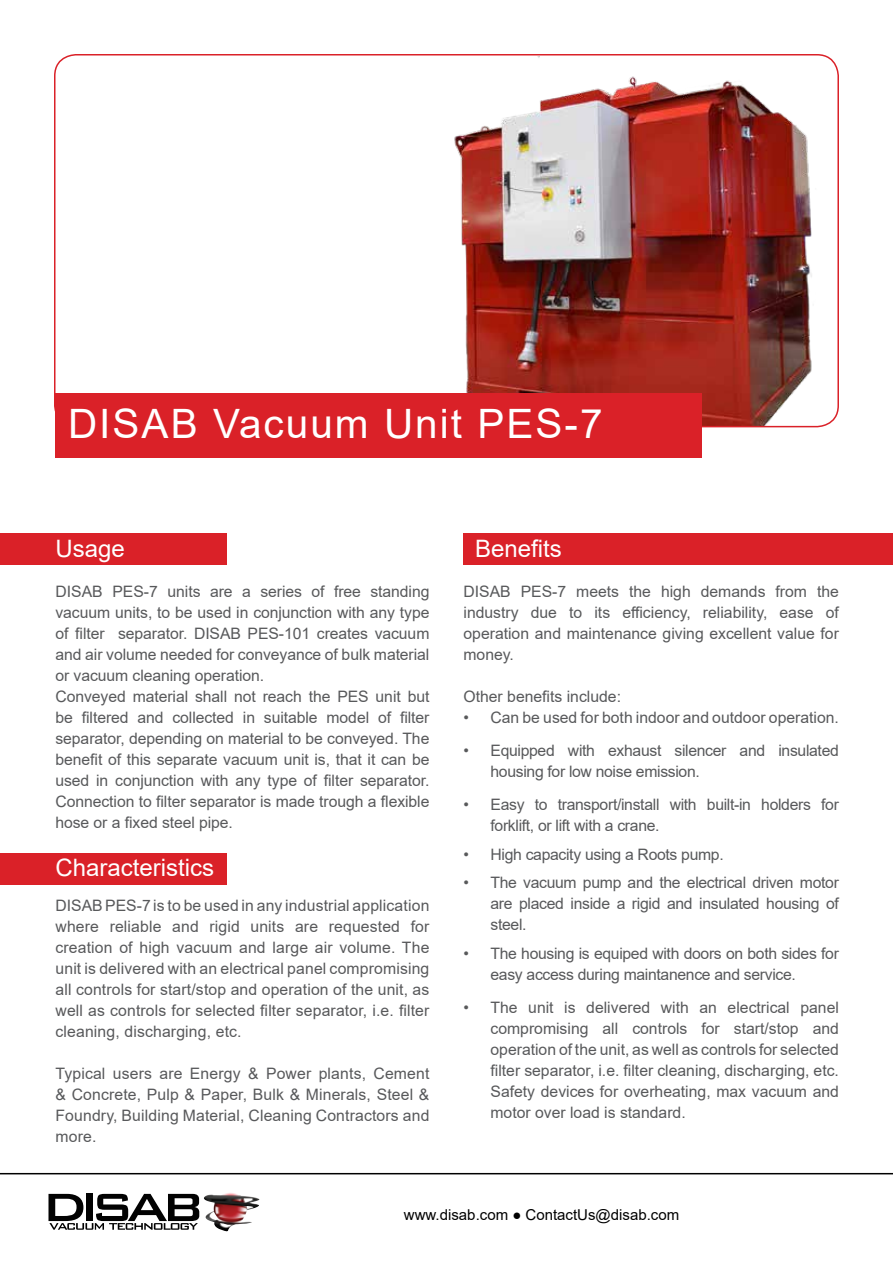
<style>
.page{position:relative;width:893px;height:1263px;background:#fff}
.page>*{position:absolute;margin:0;border:0;box-sizing:border-box;transform-origin:0 0}
.t1{font:40.5px "Arial";letter-spacing:.05em;color:#fff}
.t2{font:24px "Arial";color:#fff}
.t3{font:15.75px/21px "Arial";letter-spacing:-.005em;color:#58595b;text-align:justify}
.t4{font:15px "Arial";color:#000}
</style>
<div class="page">
<img style="left:439px;top:57px;width:385px;height:370px">
<div style="left:55px;top:394px;width:647px;height:64px;background:#da2128"></div>
<div style="left:0;top:534px;width:227px;height:31px;background:#da2128"></div>
<div style="left:0;top:853px;width:227px;height:31px;background:#da2128"></div>
<div style="left:463px;top:534px;width:430px;height:31px;background:#da2128"></div>
<hr style="left:0;top:1173px;width:893px;height:1px;background:#000">
<svg style="left:49px;top:1194px;width:150px;height:36px"></svg>
<img style="left:204px;top:1193px;width:26px;height:11px">
<h1 class="t1" style="left:68px;top:396px;width:536px">DISAB Vacuum Unit PES-7</h1>
<h2 class="t2" style="left:56px;top:532px;width:71px">Usage</h2>
<p class="t3" style="left:56px;top:581px;width:375px;text-align:left">DISAB PES-7 units are a series of free standing vacuum units, to be used in conjunction with any type of filter separator. DISAB PES-101 creates vacuum and air volume needed for conveyance of bulk material or vacuum cleaning operation.<br>Conveyed material shall not reach the PES unit but be filtered and collected in suitable model of filter separator, depending on material to be conveyed. The benefit of this separate vacuum unit is, that it can be used in conjunction with any type of filter separator.<br>Connection to filter separator is made trough a flexible hose or a fixed steel pipe.</p>
<h2 class="t2" style="left:56px;top:851px;width:160px">Characteristics</h2>
<p class="t3" style="left:56px;top:895px;width:375px">DISAB PES-7 is to be used in any industrial application where reliable and rigid units are requested for creation of high vacuum and large air volume. The unit is delivered with an electrical panel compromising all controls for start/stop and operation of the unit, as well as controls for selected filter separator, i.e. filter cleaning, discharging, etc.</p>
<p class="t3" style="left:56px;top:1063px;width:375px">Typical users are Energy &amp; Power plants, Cement &amp; Concrete, Pulp &amp; Paper, Bulk &amp; Minerals, Steel &amp; Foundry, Building Material, Cleaning Contractors and more.</p>
<h2 class="t2" style="left:475px;top:532px;width:88px">Benefits</h2>
<p class="t3" style="left:463px;top:581px;width:377px">DISAB PES-7 meets the high demands from the industry due to its efficiency, reliability, ease of operation and maintenance giving excellent value for money.</p>
<p class="t3" style="left:463px;top:686px;width:159px">Other benefits include:</p>
<p class="t3" style="left:463px;top:707px;width:377px">• Can be used for both indoor and outdoor operation.</p>
<p class="t3" style="left:490px;top:740px;width:350px;text-indent:-27px">• Equipped with exhaust silencer and insulated housing for low noise emission.</p>
<p class="t3" style="left:490px;top:794px;width:350px;text-indent:-27px">• Easy to transport/install with built-in holders for forklift, or lift with a crane.</p>
<p class="t3" style="left:463px;top:843px;width:262px">• High capacity using a Roots pump.</p>
<p class="t3" style="left:490px;top:872px;width:350px;text-indent:-27px">• The vacuum pump and the electrical driven motor are placed inside a rigid and insulated housing of steel.</p>
<p class="t3" style="left:490px;top:942px;width:350px;text-indent:-27px">• The housing is equiped with doors on both sides for easy access during maintanence and service.</p>
<p class="t3" style="left:490px;top:996px;width:350px;text-indent:-27px">• The unit is delivered with an electrical panel compromising all controls for start/stop and operation of the unit, as well as controls for selected filter separator, i.e. filter cleaning, discharging, etc.<br>Safety devices for overheating, max vacuum and motor over load is standard.</p>
<p class="t4" style="left:404px;top:1204px;width:277px">www.disab.com ● ContactUs@disab.com</p>
</div>
